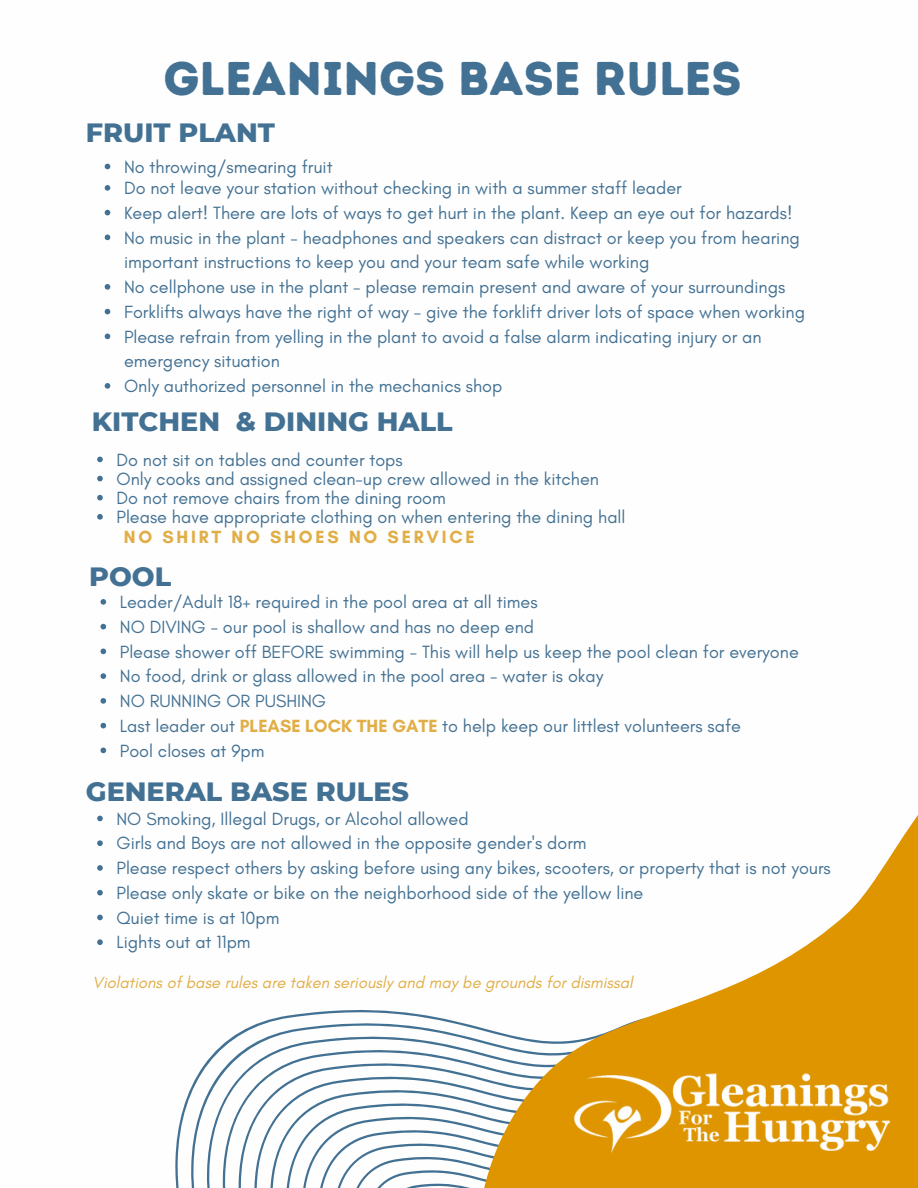
<style>
.page{position:relative;width:918px;height:1188px;background:#fff}
.page>*{position:absolute;margin:0;border:0;box-sizing:border-box;transform-origin:0 0}
.t1{font:47.25px "Intro Rust Base";color:#437193}
.t2{font:800 27px "Montserrat";color:#437193}
.t3{font:18px/24.8px "Glacial Indifference";color:#437193}
.t4{font:700 18px "Glacial Indifference";letter-spacing:.155em;color:#e1ae46}
.t5{font:italic 16.5px "Glacial Indifference";color:#e1ae46}
.s1{font-weight:700;color:#e1ae46}
</style>
<div class="page">
<svg style="left:105px;top:164px;width:5px;height:5px"></svg>
<svg style="left:105px;top:185px;width:5px;height:6px"></svg>
<svg style="left:105px;top:210px;width:5px;height:5px"></svg>
<svg style="left:105px;top:235px;width:5px;height:5px"></svg>
<svg style="left:105px;top:284px;width:5px;height:6px"></svg>
<svg style="left:105px;top:309px;width:5px;height:5px"></svg>
<svg style="left:105px;top:334px;width:5px;height:5px"></svg>
<svg style="left:105px;top:383px;width:5px;height:6px"></svg>
<svg style="left:101px;top:599px;width:5px;height:6px"></svg>
<svg style="left:101px;top:624px;width:5px;height:5px"></svg>
<svg style="left:101px;top:649px;width:5px;height:5px"></svg>
<svg style="left:101px;top:673px;width:5px;height:6px"></svg>
<svg style="left:101px;top:698px;width:5px;height:6px"></svg>
<svg style="left:101px;top:723px;width:5px;height:5px"></svg>
<svg style="left:101px;top:748px;width:5px;height:5px"></svg>
<svg style="left:175px;top:1010px;width:302px;height:178px"></svg>
<svg style="left:477px;top:815px;width:441px;height:373px"></svg>
<img style="left:572px;top:1067px;width:326px;height:98px">
<svg style="left:97px;top:457px;width:6px;height:5px"></svg>
<svg style="left:97px;top:476px;width:6px;height:5px"></svg>
<svg style="left:97px;top:495px;width:6px;height:5px"></svg>
<svg style="left:97px;top:514px;width:6px;height:6px"></svg>
<svg style="left:97px;top:816px;width:6px;height:5px"></svg>
<svg style="left:97px;top:840px;width:6px;height:6px"></svg>
<svg style="left:97px;top:865px;width:6px;height:6px"></svg>
<svg style="left:97px;top:890px;width:6px;height:6px"></svg>
<svg style="left:97px;top:915px;width:6px;height:5px"></svg>
<svg style="left:97px;top:939px;width:6px;height:6px"></svg>
<h1 class="t1" style="left:163px;top:50px;width:580px">GLEANINGS BASE RULES</h1>
<h2 class="t2" style="left:86px;top:116px;width:191px">FRUIT PLANT</h2>
<p class="t3" style="left:124px;top:154px;width:210px">No throwing/smearing fruit</p>
<p class="t3" style="left:124px;top:175px;width:559px">Do not leave your station without checking in with a summer staff leader</p>
<p class="t3" style="left:124px;top:200px;width:670px">Keep alert! There are lots of ways to get hurt in the plant. Keep an eye out for hazards!</p>
<p class="t3" style="left:124px;top:225px;width:677px">No music in the plant - headphones and speakers can distract or keep you from hearing important instructions to keep you and your team safe while working</p>
<p class="t3" style="left:124px;top:274px;width:663px">No cellphone use in the plant - please remain present and aware of your surroundings</p>
<p class="t3" style="left:124px;top:299px;width:683px">Forklifts always have the right of way - give the forklift driver lots of space when working</p>
<p class="t3" style="left:124px;top:324px;width:639px">Please refrain from yelling in the plant to avoid a false alarm indicating injury or an emergency situation</p>
<p class="t3" style="left:124px;top:373px;width:380px">Only authorized personnel in the mechanics shop</p>
<p class="t2" style="left:92px;top:405px;width:362px">KITCHEN &amp; DINING HALL</p>
<p class="t3" style="left:116px;top:447px;width:288px">Do not sit on tables and counter tops</p>
<p class="t3" style="left:116px;top:466px;width:484px">Only cooks and assigned clean-up crew allowed in the kitchen</p>
<p class="t3" style="left:116px;top:485px;width:331px">Do not remove chairs from the dining room</p>
<p class="t3" style="left:116px;top:504px;width:511px">Please have appropriate clothing on when entering the dining hall</p>
<p class="t4" style="left:124px;top:526px;width:352px">NO SHIRT NO SHOES NO SERVICE</p>
<h2 class="t2" style="left:89px;top:560px;width:84px">POOL</h2>
<p class="t3" style="left:120px;top:589px;width:419px">Leader/Adult 18+ required in the pool area at all times</p>
<p class="t3" style="left:120px;top:614px;width:416px">NO DIVING - our pool is shallow and has no deep end</p>
<p class="t3" style="left:120px;top:639px;width:680px">Please shower off BEFORE swimming - This will help us keep the pool clean for everyone</p>
<p class="t3" style="left:120px;top:664px;width:485px">No food, drink or glass allowed in the pool area - water is okay</p>
<h3 class="t3" style="left:120px;top:688px;width:208px">NO RUNNING OR PUSHING</h3>
<h2 class="t3" style="left:120px;top:713px;width:623px">Last leader out <span class="s1">PLEASE LOCK THE GATE</span> to help keep our littlest volunteers safe</h2>
<p class="t3" style="left:120px;top:738px;width:146px">Pool closes at 9pm</p>
<p class="t2" style="left:86px;top:775px;width:325px">GENERAL BASE RULES</p>
<h2 class="t3" style="left:116px;top:806px;width:354px">NO Smoking, Illegal Drugs, or Alcohol allowed</h2>
<p class="t3" style="left:116px;top:831px;width:472px">Girls and Boys are not allowed in the opposite gender's dorm</p>
<p class="t3" style="left:116px;top:855px;width:716px">Please respect others by asking before using any bikes, scooters, or property that is not yours</p>
<p class="t3" style="left:116px;top:880px;width:528px">Please only skate or bike on the neighborhood side of the yellow line</p>
<p class="t3" style="left:116px;top:905px;width:164px">Quiet time is at 10pm</p>
<p class="t3" style="left:116px;top:930px;width:136px">Lights out at 11pm</p>
<p class="t5" style="left:93px;top:972px;width:542px">Violations of base rules are taken seriously and may be grounds for dismissal</p>
</div>
